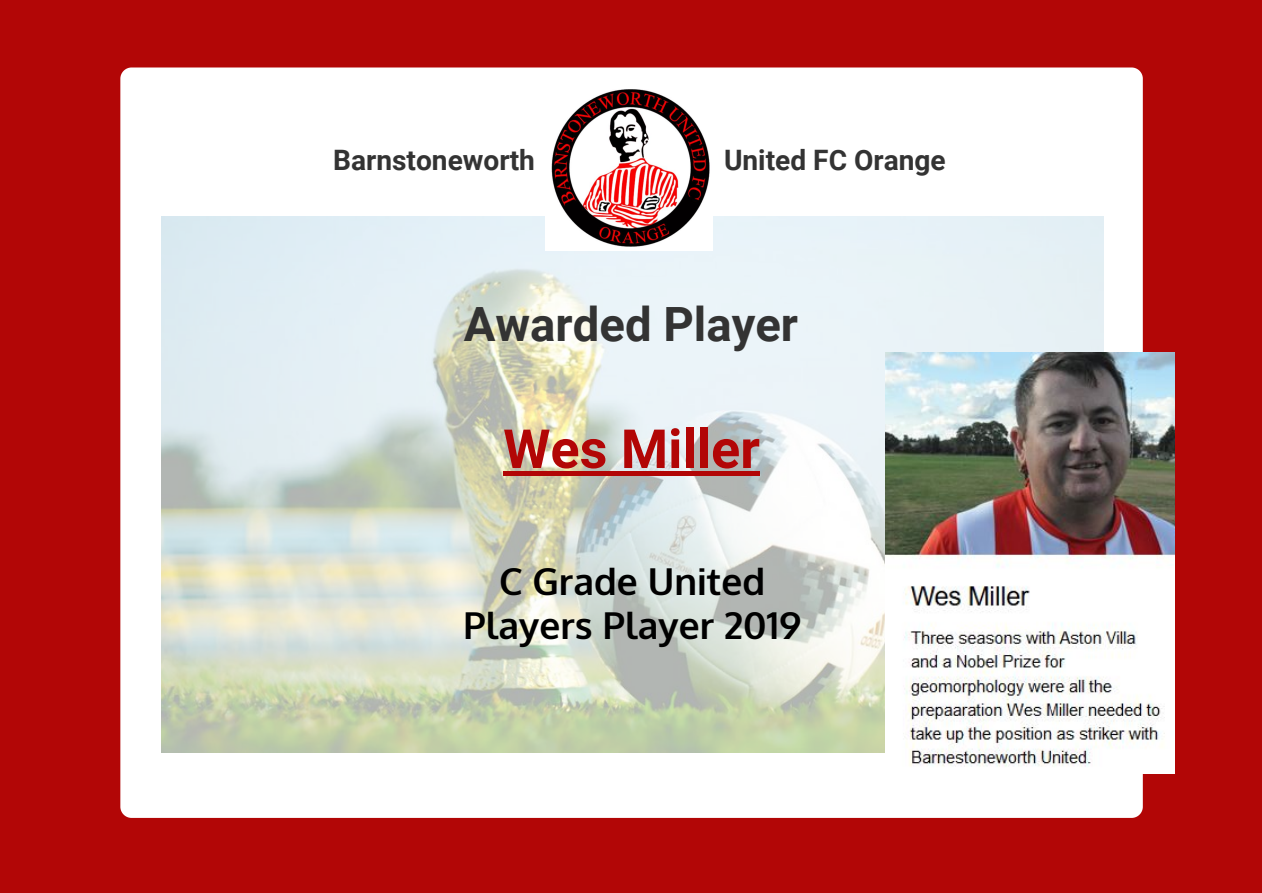
<style>
.page{position:relative;width:1262px;height:893px;background:#fff}
.page>*{position:absolute;margin:0;border:0;box-sizing:border-box;transform-origin:0 0}
.t1{font:700 54px "Roboto";color:#b20606}
.t2{font:700 47.25px "Roboto";color:#333}
.t3{font:700 37.05px/43.8px "Oxygen";color:#000;text-align:center}
.t4{font:700 28.05px "Roboto";color:#333}
</style>
<div class="page">
<div style="left:0;top:0;width:1261px;height:892px;background:#b20606"></div>
<div style="left:120px;top:67px;width:1022px;height:750px;background:#fff"></div>
<img style="left:162px;top:216px;width:941px;height:536px">
<div style="left:503px;top:471px;width:257px;height:5px;background:#b20606"></div>
<img style="left:546px;top:83px;width:166px;height:167px">
<img style="left:885px;top:352px;width:289px;height:421px">
<p class="t4" style="left:333px;top:140px;width:203px">Barnstoneworth</p>
<p class="t4" style="left:724px;top:140px;width:223px">United FC Orange</p>
<p class="t2" style="left:464px;top:291px;width:336px">Awarded Player</p>
<h1 class="t1" style="left:503px;top:411px;width:258px">Wes Miller</h1>
<p class="t3" style="left:463px;top:560px;width:339px">C Grade United<br>Players Player 2019</p>
</div>
